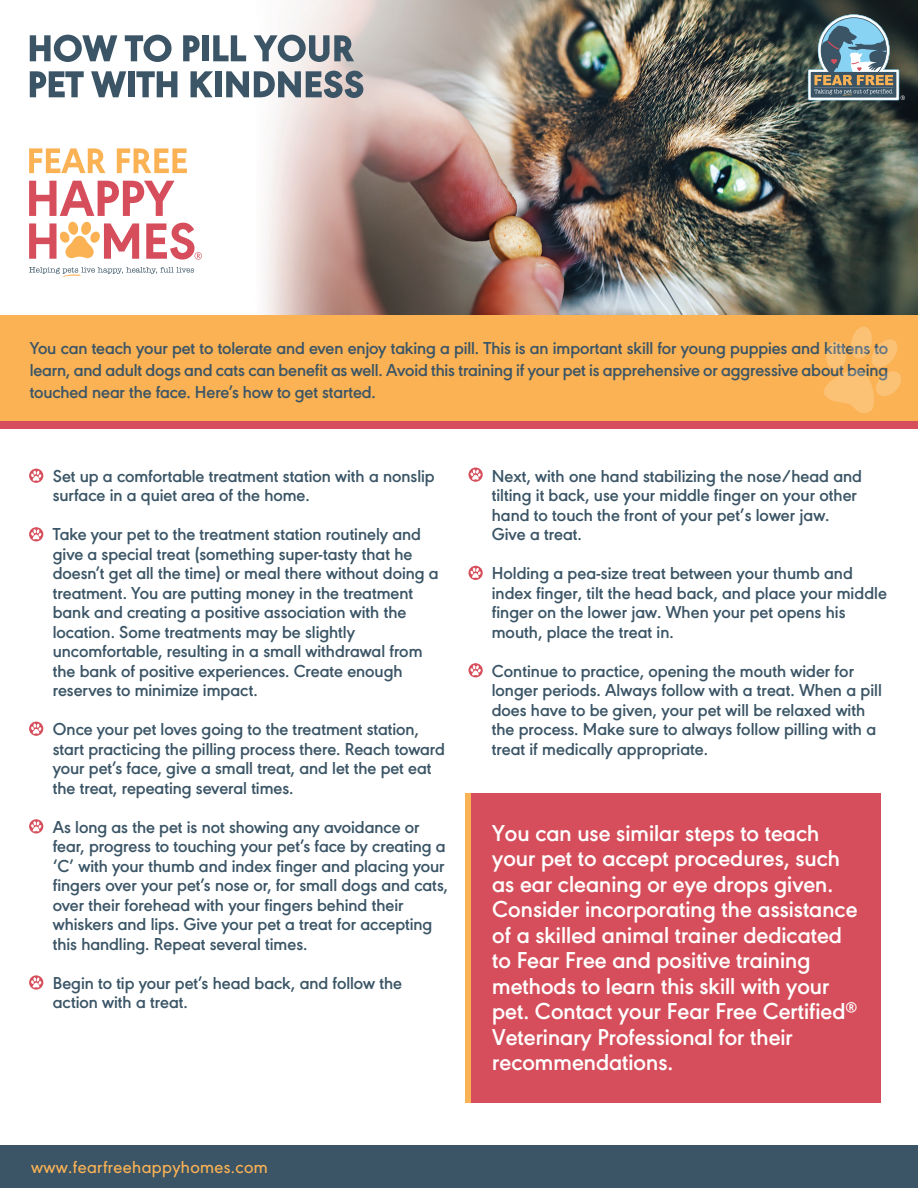
<style>
.page{position:relative;width:918px;height:1188px;background:#fff}
.page>*{position:absolute;margin:0;border:0;box-sizing:border-box;transform-origin:0 0}
.t1{font:600 24px/25.5px "URW Geometric";color:#fff}
.t2{font:600 18px/19.5px "URW Geometric";color:#3b5566}
.t3{font:500 18px "URW Geometric";letter-spacing:.02em;color:#fbb254}
</style>
<div class="page">
<div style="left:0;top:1146px;width:918px;height:42px;background:#3b5566"></div>
<img style="left:0;top:0;width:918px;height:316px">
<div style="left:0;top:316px;width:918px;height:109px;background:#fbb254"></div>
<div style="left:0;top:422px;width:918px;height:7px;background:#d64e5b"></div>
<div style="left:468px;top:793px;width:413px;height:309px;background:#d64e5b"></div>
<svg style="left:30px;top:35px;width:87px;height:27px"></svg>
<svg style="left:125px;top:35px;width:47px;height:27px"></svg>
<svg style="left:183px;top:35px;width:17px;height:26px"></svg>
<div style="left:202px;top:35px;width:6px;height:26px;background:#3b5566"></div>
<svg style="left:213px;top:35px;width:33px;height:26px"></svg>
<svg style="left:254px;top:35px;width:100px;height:27px"></svg>
<svg style="left:30px;top:71px;width:54px;height:26px"></svg>
<svg style="left:91px;top:71px;width:35px;height:26px"></svg>
<div style="left:128px;top:71px;width:7px;height:26px;background:#3b5566"></div>
<svg style="left:136px;top:71px;width:41px;height:26px"></svg>
<svg style="left:191px;top:71px;width:22px;height:26px"></svg>
<div style="left:215px;top:71px;width:6px;height:26px;background:#3b5566"></div>
<svg style="left:226px;top:71px;width:137px;height:27px"></svg>
<svg style="left:29px;top:469px;width:14px;height:14px"></svg>
<svg style="left:31px;top:471px;width:10px;height:10px"></svg>
<svg style="left:29px;top:527px;width:14px;height:14px"></svg>
<svg style="left:31px;top:529px;width:10px;height:10px"></svg>
<svg style="left:29px;top:722px;width:14px;height:14px"></svg>
<svg style="left:31px;top:723px;width:10px;height:11px"></svg>
<svg style="left:29px;top:819px;width:14px;height:14px"></svg>
<svg style="left:31px;top:821px;width:10px;height:11px"></svg>
<svg style="left:29px;top:975px;width:14px;height:15px"></svg>
<svg style="left:31px;top:977px;width:10px;height:11px"></svg>
<svg style="left:468px;top:467px;width:15px;height:15px"></svg>
<svg style="left:470px;top:469px;width:11px;height:11px"></svg>
<svg style="left:468px;top:566px;width:15px;height:14px"></svg>
<svg style="left:470px;top:568px;width:11px;height:10px"></svg>
<svg style="left:468px;top:663px;width:15px;height:14px"></svg>
<svg style="left:470px;top:665px;width:11px;height:10px"></svg>
<svg style="left:824px;top:327px;width:77px;height:86px"></svg>
<div style="left:465px;top:793px;width:6px;height:309px;background:#fbb254"></div>
<svg style="left:29px;top:148px;width:77px;height:25px"></svg>
<svg style="left:117px;top:148px;width:70px;height:25px"></svg>
<svg style="left:29px;top:267px;width:165px;height:10px"></svg>
<svg style="left:29px;top:181px;width:173px;height:79px"></svg>
<svg style="left:808px;top:14px;width:97px;height:86px;background:#6b7f85"></svg>
<p class="t2" style="left:30px;top:336px;width:860px;line-height:21.6px;text-align:justify">You can teach your pet to tolerate and even enjoy taking a pill. This is an important skill for young puppies and kittens to learn, and adult dogs and cats can benefit as well. Avoid this training if your pet is apprehensive or aggressive about being touched near the face. Here’s how to get started.</p>
<p class="t2" style="left:53px;top:465px;width:383px">Set up a comfortable treatment station with a nonslip surface in a quiet area of the home.</p>
<p class="t2" style="left:53px;top:523px;width:387px">Take your pet to the treatment station routinely and give a special treat (something super-tasty that he doesn’t get all the time) or meal there without doing a treatment. You are putting money in the treatment bank and creating a positive association with the location. Some treatments may be slightly uncomfortable, resulting in a small withdrawal from the bank of positive experiences. Create enough reserves to minimize impact.</p>
<p class="t2" style="left:53px;top:718px;width:394px">Once your pet loves going to the treatment station, start practicing the pilling process there. Reach toward your pet’s face, give a small treat, and let the pet eat the treat, repeating several times.</p>
<p class="t2" style="left:53px;top:816px;width:397px">As long as the pet is not showing any avoidance or fear, progress to touching your pet’s face by creating a ‘C’ with your thumb and index finger and placing your fingers over your pet’s nose or, for small dogs and cats, over their forehead with your fingers behind their whiskers and lips. Give your pet a treat for accepting this handling. Repeat several times.</p>
<p class="t2" style="left:53px;top:972px;width:351px">Begin to tip your pet’s head back, and follow the action with a treat.</p>
<p class="t3" style="left:31px;top:1154px;width:238px">www.fearfreehappyhomes.com</p>
<p class="t2" style="left:492px;top:465px;width:372px">Next, with one hand stabilizing the nose/head and tilting it back, use your middle finger on your other hand to touch the front of your pet’s lower jaw.<br>Give a treat.</p>
<p class="t2" style="left:492px;top:562px;width:397px">Holding a pea-size treat between your thumb and index finger, tilt the head back, and place your middle finger on the lower jaw. When your pet opens his mouth, place the treat in.</p>
<p class="t2" style="left:492px;top:660px;width:392px">Continue to practice, opening the mouth wider for longer periods. Always follow with a treat. When a pill does have to be given, your pet will be relaxed with the process. Make sure to always follow pilling with a treat if medically appropriate.</p>
<p class="t1" style="left:492px;top:818px;width:367px">You can use similar steps to teach your pet to accept procedures, such as ear cleaning or eye drops given.<br>Consider incorporating the assistance of a skilled animal trainer dedicated to Fear Free and positive training methods to learn this skill with your pet. Contact your Fear Free Certified<sup>® </sup>Veterinary Professional for their recommendations.</p>
</div>
